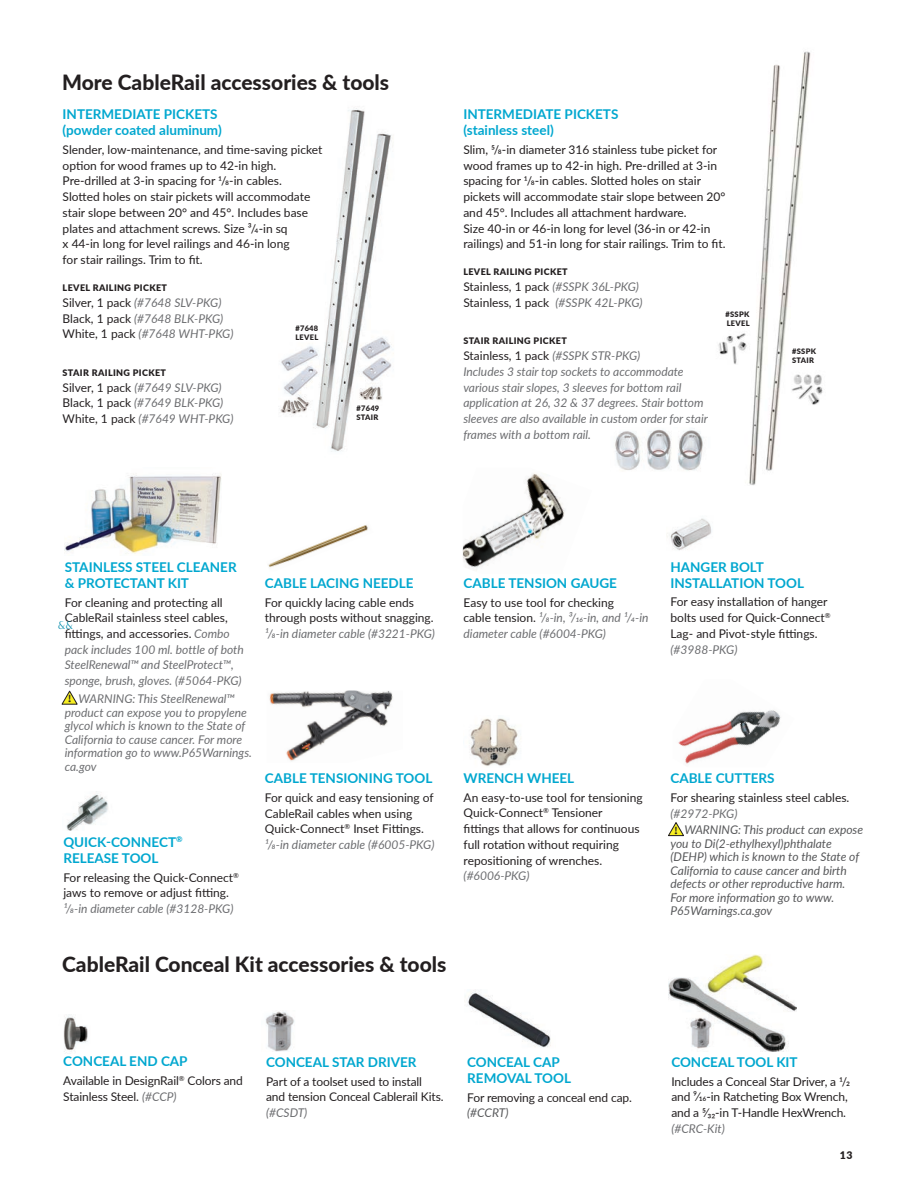
<style>
.page{position:relative;width:918px;height:1188px;background:#fff}
.page>*{position:absolute;margin:0;border:0;box-sizing:border-box;transform-origin:0 0}
.t1{font:800 21px "Lato";color:#231f20}
.Fitting_title{font:700 13.5px/16.2px "Lato";color:#00a7cf}
.body_2{font:12px/15.8px "Lato";color:#231f20}
.body_2-2{font:italic 12px/15.8px "Lato";color:#6c6d70}
.body_2-3{font:italic 12px/13.5px "Lato";color:#57585a}
.t2{font:300 10.5px "Condor";color:#008aaa}
.t3{font:900 10.5px "Lato";color:#231f20}
.body_2-4{font:900 9px "Lato";letter-spacing:.04em;color:#231f20}
.fitting_title_-_diag{font:900 7.5px/9px "Lato";letter-spacing:.04em;color:#231f20}
.s1{font-style:normal;color:#231f20}
.s2{font-style:italic;color:#6c6d70}
.s3{font-family:"Courier";font-style:normal;color:#231f20}
.s4{font-family:"Courier"}
.s5{font-style:italic;color:#57585a}
</style>
<div class="page">
<img style="left:280px;top:108px;width:114px;height:344px">
<img style="left:718px;top:51px;width:105px;height:434px">
<img style="left:269px;top:691px;width:124px;height:70px">
<img style="left:268px;top:525px;width:100px;height:43px">
<img style="left:66px;top:794px;width:42px;height:37px">
<img style="left:667px;top:518px;width:45px;height:32px">
<img style="left:467px;top:991px;width:84px;height:57px">
<img style="left:265px;top:1011px;width:30px;height:41px">
<img style="left:63px;top:1016px;width:25px;height:36px">
<img style="left:669px;top:955px;width:128px;height:97px">
<img style="left:470px;top:718px;width:48px;height:48px">
<img style="left:463px;top:473px;width:102px;height:97px">
<img style="left:64px;top:473px;width:157px;height:81px">
<svg style="left:61px;top:690px;width:17px;height:15px"></svg>
<img style="left:678px;top:710px;width:103px;height:54px">
<svg style="left:668px;top:822px;width:16px;height:15px"></svg>
<img style="left:615px;top:428px;width:88px;height:43px">
<h3 class="t1" style="left:62px;top:67px;width:329px">More CableRail accessories &amp; tools</h3>
<p class="Fitting_title" style="left:63px;top:105px;width:161px">INTERMEDIATE PICKETS (powder coated aluminum)</p>
<p class="body_2" style="left:63px;top:141px;width:261px">Slender, low-maintenance, and time-saving picket option for wood frames up to 42-in high.<br>Pre-drilled at 3-in spacing for 1/8-in cables.<br>Slotted holes on stair pickets will accommodate stair slope between 20° and 45°. Includes base plates and attachment screws. Size ³/4-in sq<br>x 44-in long for level railings and 46-in long<br>for stair railings. Trim to fit.</p>
<p class="body_2-4" style="left:63px;top:281px;width:106px">LEVEL RAILING PICKET</p>
<p class="body_2-2" style="left:63px;top:294px;width:172px"><span class="s1">Silver, 1 pack</span> (#7648 SLV-PKG)<br><span class="s1">Black, 1 pack</span> (#7648 BLK-PKG)<br><span class="s1">White, 1 pack</span> (#7648 WHT-PKG)</p>
<p class="body_2-4" style="left:63px;top:366px;width:105px">STAIR RAILING PICKET</p>
<p class="body_2-2" style="left:63px;top:379px;width:172px"><span class="s1">Silver, 1 pack</span> (#7649 SLV-PKG)<br><span class="s1">Black, 1 pack</span> (#7649 BLK-PKG)<br><span class="s1">White, 1 pack</span> (#7649 WHT-PKG)</p>
<p class="fitting_title_-_diag" style="left:295px;top:323px;width:25px">#7648<br>LEVEL</p>
<p class="fitting_title_-_diag" style="left:356px;top:403px;width:24px">#7649<br>STAIR</p>
<p class="Fitting_title" style="left:463px;top:105px;width:157px">INTERMEDIATE PICKETS (stainless steel)</p>
<p class="body_2" style="left:463px;top:141px;width:264px">Slim, 5 /8-in diameter 316 stainless tube picket for wood frames up to 42-in high. Pre-drilled at 3-in spacing for 1/8-in cables. Slotted holes on stair pickets will accommodate stair slope between 20° and 45°. Includes all attachment hardware.<br>Size 40-in or 46-in long for level (36-in or 42-in railings) and 51-in long for stair railings. Trim to fit.</p>
<p class="body_2-4" style="left:463px;top:265px;width:106px">LEVEL RAILING PICKET</p>
<p class="body_2" style="left:463px;top:278px;width:181px">Stainless, 1 pack <span class="s2">(#SSPK 36L-PKG)<br></span>Stainless, 1 pack <span class="s2">(#SSPK 42L-PKG)</span></p>
<p class="body_2-4" style="left:463px;top:334px;width:105px">STAIR RAILING PICKET</p>
<p class="body_2-2" style="left:463px;top:347px;width:246px"><span class="s1">Stainless, 1 pack</span> (#SSPK STR-PKG)<br>Includes 3 stair top sockets to accommodate various stair slopes, 3 sleeves for bottom rail application at 26, 32 &amp; 37 degrees. Stair bottom sleeves are also available in custom order for stair frames with a bottom rail.</p>
<p class="fitting_title_-_diag" style="left:726px;top:310px;width:26px">#SSPK<br>LEVEL</p>
<p class="fitting_title_-_diag" style="left:792px;top:346px;width:25px">#SSPK<br>STAIR</p>
<p class="Fitting_title" style="left:65px;top:558px;width:174px">STAINLESS STEEL CLEANER &amp; PROTECTANT KIT</p>
<p class="body_2-2" style="left:65px;top:594px;width:181px"><span class="s1">For cleaning and protecting all CableRail stainless steel cables, fittings, and accessories.</span> Combo pack includes 100 ml. bottle of both SteelRenewal™ and SteelProtect™, sponge, brush, gloves. (#5064-PKG)</p>
<p class="body_2-2" style="left:65px;top:692px;width:189px;line-height:13.5px"><span class="s3">!</span> WARNING: This SteelRenewal™ product can expose you to propylene glycol which is known to the State of<br>California to cause cancer. For more information go to www.P65Warnings. ca.gov</p>
<p class="t2" style="left:58px;top:619px;width:16px">&amp;&amp;</p>
<p class="Fitting_title" style="left:63px;top:833px;width:121px">QUICK-CONNECT<sup>®<br></sup>RELEASE TOOL</p>
<p class="body_2" style="left:63px;top:869px;width:177px">For releasing the Quick-Connect<sup>® </sup>jaws to remove or adjust fitting.<br><span class="s2">¹/8-in diameter cable (#3128-PKG)</span></p>
<p class="Fitting_title" style="left:265px;top:574px;width:150px">CABLE LACING NEEDLE</p>
<p class="body_2" style="left:265px;top:594px;width:172px">For quickly lacing cable ends through posts without snagging.<br><span class="s2">¹/8-in diameter cable (#3221-PKG)</span></p>
<p class="Fitting_title" style="left:265px;top:770px;width:169px">CABLE TENSIONING TOOL</p>
<p class="body_2" style="left:265px;top:789px;width:171px">For quick and easy tensioning of<br>CableRail cables when using<br>Quick-Connect<sup>®</sup> Inset Fittings.<br><span class="s2">¹/8-in diameter cable (#6005-PKG)</span></p>
<h3 class="t1" style="left:62px;top:948px;width:386px">CableRail Conceal Kit accessories &amp; tools</h3>
<p class="Fitting_title" style="left:464px;top:574px;width:155px">CABLE TENSION GAUGE</p>
<p class="body_2-2" style="left:464px;top:594px;width:186px"><span class="s1">Easy to use tool for checking<br>cable tension.</span> ¹/8-in, ³/16-in, and ¹/4-in diameter cable (#6004-PKG)</p>
<p class="Fitting_title" style="left:464px;top:769px;width:112px">WRENCH WHEEL</p>
<p class="body_2" style="left:464px;top:789px;width:181px">An easy-to-use tool for tensioning<br>Quick-Connect<sup>®</sup> Tensioner<br>fittings that allows for continuous full rotation without requiring repositioning of wrenches. <span class="s2">(#6006-PKG)</span></p>
<p class="Fitting_title" style="left:670px;top:558px;width:135px">HANGER BOLT<br>INSTALLATION TOOL</p>
<p class="body_2" style="left:670px;top:594px;width:162px">For easy installation of hanger bolts used for Quick-Connect<sup>®<br></sup>Lag- and Pivot-style fittings. <span class="s2">(#3988-PKG)</span></p>
<p class="Fitting_title" style="left:670px;top:770px;width:106px">CABLE CUTTERS</p>
<p class="body_2" style="left:670px;top:789px;width:194px">For shearing stainless steel cables. <span class="s2">(#2972-PKG)<br></span><span class="s4">!</span> <span class="s5">WARNING: This product can expose</span></p>
<p class="body_2-3" style="left:670px;top:836px;width:190px">you to Di(2-ethylhexyl)phthalate (DEHP) which is known to the State of<br>California to cause cancer and birth defects or other reproductive harm.<br>For more information go to www.<br>P65Warnings.ca.gov</p>
<p class="Fitting_title" style="left:63px;top:1053px;width:126px">CONCEAL END CAP</p>
<p class="body_2" style="left:63px;top:1072px;width:181px">Available in DesignRail<sup>®</sup> Colors and<br>Stainless Steel. <span class="s2">(#CCP)</span></p>
<p class="Fitting_title" style="left:266px;top:1053px;width:152px">CONCEAL STAR DRIVER</p>
<p class="body_2" style="left:266px;top:1073px;width:179px">Part of a toolset used to install and tension Conceal Cablerail Kits. <span class="s2">(#CSDT)</span></p>
<p class="Fitting_title" style="left:467px;top:1053px;width:105px">CONCEAL CAP<br>REMOVAL TOOL</p>
<p class="body_2" style="left:467px;top:1089px;width:166px">For removing a conceal end cap. <span class="s5">(#CCRT)</span></p>
<p class="Fitting_title" style="left:671px;top:1053px;width:128px">CONCEAL TOOL KIT</p>
<p class="body_2" style="left:671px;top:1073px;width:180px">Includes a Conceal Star Driver, a 1/2 and ⁹⁄16-in Ratcheting Box Wrench, and a 5⁄₃₂-in T-Handle HexWrench. <span class="s2">(#CRC-Kit)</span></p>
<p class="t3" style="left:840px;top:1148px;width:14px">13</p>
</div>
